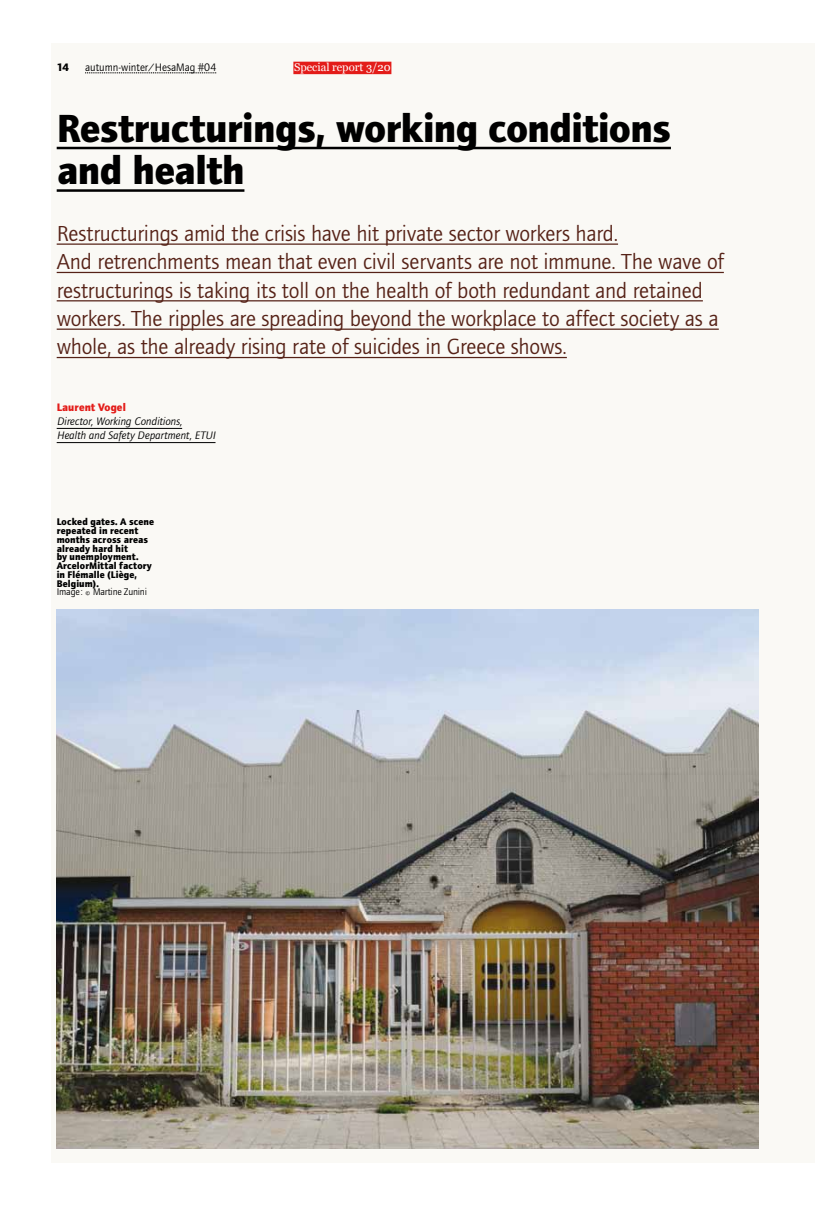
<style>
.page{position:relative;width:815px;height:1205px;background:#fff}
.page>*{position:absolute;margin:0;border:0;box-sizing:border-box;transform-origin:0 0}
.t1{font:700 40.62px/42.5px "Foundry Journal";letter-spacing:-.01em;color:#000}
.t2{font:22.5px/28.4px "Foundry Journal";letter-spacing:-.005em;color:#562217}
.t3{font:italic 11.25px/14.1px "Foundry Journal";color:#000}
.t4{font:11.25px "Foundry Journal";color:#000}
.t5{font:11.25px "Georgia";color:#fff}
.t6{font:700 11.25px "Foundry Journal";letter-spacing:.01em;color:#e31c19}
.t7{font:700 11.25px "Foundry Journal";color:#000}
.t8{font:700 10px/8.8px "Foundry Journal";letter-spacing:.01em;color:#000}
.t9{font:10px "Foundry Journal";letter-spacing:-.02em;color:#000}
</style>
<div class="page">
<div style="left:51px;top:43px;width:764px;height:1119px;background:#faf9f5"></div>
<svg style="left:85px;top:73px;width:131px;height:1px"></svg>
<div style="left:293px;top:62px;width:98px;height:12px;background:#e31c19"></div>
<hr style="left:57px;top:428px;width:125px;height:1px;background:#000">
<hr style="left:57px;top:442px;width:159px;height:1px;background:#000">
<hr style="left:57px;top:147px;width:614px;height:2px;background:#000">
<hr style="left:57px;top:189px;width:187px;height:3px;background:#000">
<hr style="left:57px;top:243px;width:561px;height:2px;background:#562217">
<hr style="left:57px;top:272px;width:667px;height:1px;background:#562217">
<hr style="left:57px;top:300px;width:646px;height:1px;background:#562217">
<hr style="left:57px;top:328px;width:662px;height:2px;background:#562217">
<hr style="left:57px;top:357px;width:510px;height:1px;background:#562217">
<img style="left:57px;top:609px;width:701px;height:539px">
<p class="t7" style="left:57px;top:60px;width:14px">14</p>
<p class="t4" style="left:85px;top:61px;width:133px">autumn-winter/HesaMag #04</p>
<p class="t5" style="left:294px;top:61px;width:98px">Special report 3/20</p>
<h1 class="t1" style="left:57px;top:107px;width:616px">Restructurings, working conditions and health</h1>
<p class="t2" style="left:57px;top:220px;width:669px">Restructurings amid the crisis have hit private sector workers hard.<br>And retrenchments mean that even civil servants are not immune. The wave of restructurings is taking its toll on the health of both redundant and retained workers. The ripples are spreading beyond the workplace to affect society as a whole, as the already rising rate of suicides in Greece shows.</p>
<p class="t6" style="left:57px;top:401px;width:71px">Laurent Vogel</p>
<p class="t3" style="left:57px;top:415px;width:160px">Director, Working Conditions,<br>Health and Safety Department, ETUI</p>
<p class="t8" style="left:57px;top:518px;width:99px">Locked gates. A scene repeated in recent months across areas already hard hit<br>by unemployment.<br>ArcelorMittal factory in Flémalle (Liège,<br>Belgium).</p>
<p class="t9" style="left:57px;top:586px;width:92px">Image: © Martine Zunini</p>
</div>
